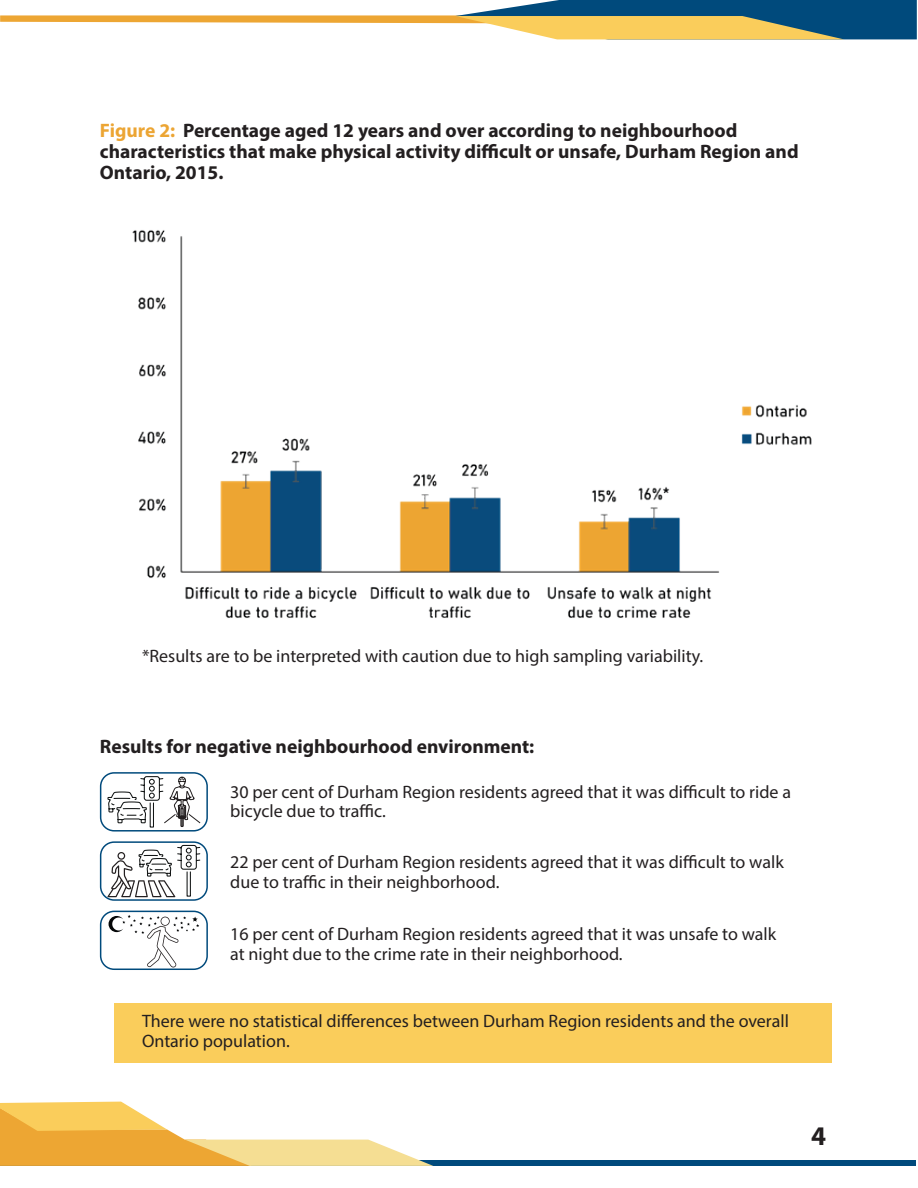
<style>
.page{position:relative;width:918px;height:1188px;background:#fff}
.page>*{position:absolute;margin:0;border:0;box-sizing:border-box;transform-origin:0 0}
.page_numbers_black{font:700 27px "Myriad Pro";color:#231f20}
.Figure_Title{font:700 19.5px/21px "Myriad Pro";color:#231f20}
.Text{font:18px/19.5px "Myriad Pro";color:#231f20}
.s1{color:#eca533}
</style>
<div class="page">
<div style="left:0;top:1160px;width:916px;height:6px;background:#004a7c"></div>
<svg style="left:0;top:1102px;width:433px;height:64px"></svg>
<div style="left:114px;top:1003px;width:718px;height:60px;background:#facd5b"></div>
<img style="left:132px;top:230px;width:680px;height:388px">
<svg style="left:0;top:0;width:917px;height:39px"></svg>
<svg style="left:107px;top:776px;width:93px;height:52px"></svg>
<div style="left:100px;top:772px;width:108px;height:60px;border:2px solid #004a7c;border-radius:13px"></div>
<svg style="left:107px;top:845px;width:93px;height:52px"></svg>
<div style="left:100px;top:841px;width:108px;height:60px;border:2px solid #004a7c;border-radius:13px"></div>
<svg style="left:109px;top:915px;width:90px;height:52px"></svg>
<div style="left:100px;top:911px;width:108px;height:59px;border:2px solid #004a7c;border-radius:13px"></div>
<p class="Figure_Title" style="left:100px;top:119px;width:700px"><span class="s1">Figure 2:</span> Percentage aged 12 years and over according to neighbourhood characteristics that make physical activity difficult or unsafe, Durham Region and<br>Ontario, 2015.</p>
<p class="Text" style="left:142px;top:645px;width:563px">*Results are to be interpreted with caution due to high sampling variability.</p>
<p class="Figure_Title" style="left:100px;top:735px;width:436px">Results for negative neighbourhood environment:</p>
<p class="Text" style="left:230px;top:782px;width:562px">30 per cent of Durham Region residents agreed that it was difficult to ride a bicycle due to traffic.</p>
<p class="Text" style="left:230px;top:852px;width:555px">22 per cent of Durham Region residents agreed that it was difficult to walk due to traffic in their neighborhood.</p>
<p class="Text" style="left:230px;top:924px;width:548px">16 per cent of Durham Region residents agreed that it was unsafe to walk at night due to the crime rate in their neighborhood.</p>
<p class="Text" style="left:142px;top:1011px;width:648px">There were no statistical differences between Durham Region residents and the overall<br>Ontario population.</p>
<p class="page_numbers_black" style="left:811px;top:1118px;width:16px">4</p>
</div>
